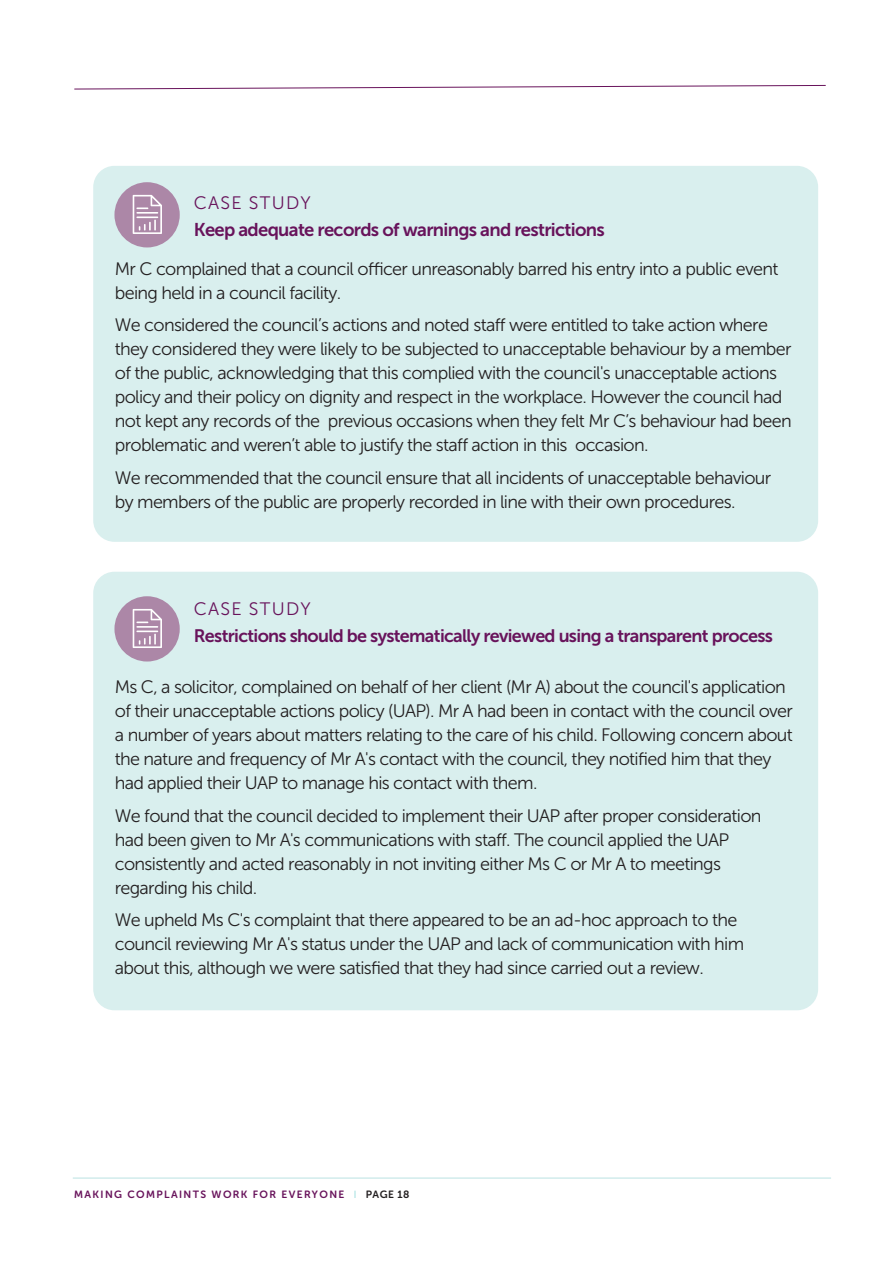
<style>
.page{position:relative;width:893px;height:1263px;background:#fff}
.page>*{position:absolute;margin:0;border:0;box-sizing:border-box;transform-origin:0 0}
.t1{font:18.45px "Museo Sans 700";letter-spacing:-.04em;color:#68135b}
.t2{font:18px/24px "Museo Sans 300";letter-spacing:-.035em;color:#231f20}
.t3{font:18px "Museo Sans 700";letter-spacing:-.04em;color:#68135b}
.t4{font:18px "Museo Sans 300";letter-spacing:.07em;color:#68135b}
.t5{font:10.5px "Museo Sans Rounded 700";letter-spacing:.13em;color:#68135b}
.s1{font-family:"Museo Sans Rounded 100";color:#42c0bf}
.s2{color:#231f20}
</style>
<div class="page">
<hr style="left:73px;top:1178px;width:758px;height:1px;background:#bae2e2">
<svg style="left:74px;top:85px;width:752px;height:5px"></svg>
<div style="left:93px;top:166px;width:725px;height:376px;background:#d9efee;border-radius:21px"></div>
<div style="left:114px;top:182px;width:66px;height:65px;background:#ac87a7;border-radius:50%"></div>
<svg style="left:133px;top:195px;width:29px;height:39px"></svg>
<div style="left:93px;top:572px;width:725px;height:438px;background:#d9efee;border-radius:21px"></div>
<div style="left:114px;top:596px;width:66px;height:65px;background:#ac87a7;border-radius:50%"></div>
<svg style="left:133px;top:609px;width:29px;height:39px"></svg>
<p class="t4" style="left:194px;top:192px;width:119px">CASE STUDY</p>
<p class="t1" style="left:194px;top:218px;width:412px">Keep adequate records of warnings and restrictions</p>
<p class="t2" style="left:115px;top:256px;width:665px">Mr C complained that a council officer unreasonably barred his entry into a public event being held in a council facility.</p>
<p class="t2" style="left:115px;top:313px;width:678px">We considered the council’s actions and noted staff were entitled to take action where they considered they were likely to be subjected to unacceptable behaviour by a member of the public, acknowledging that this complied with the council's unacceptable actions policy and their policy on dignity and respect in the workplace. However the council had not kept any records of the previous occasions when they felt Mr C’s behaviour had been problematic and weren’t able to justify the staff action in this occasion.</p>
<p class="t2" style="left:115px;top:465px;width:658px">We recommended that the council ensure that all incidents of unacceptable behaviour by members of the public are properly recorded in line with their own procedures.</p>
<p class="t4" style="left:194px;top:598px;width:119px">CASE STUDY</p>
<p class="t3" style="left:194px;top:625px;width:581px">Restrictions should be systematically reviewed using a transparent process</p>
<p class="t2" style="left:115px;top:675px;width:680px">Ms C, a solicitor, complained on behalf of her client (Mr A) about the council's application of their unacceptable actions policy (UAP). Mr A had been in contact with the council over a number of years about matters relating to the care of his child. Following concern about the nature and frequency of Mr A's contact with the council, they notified him that they had applied their UAP to manage his contact with them.</p>
<p class="t2" style="left:115px;top:803px;width:648px">We found that the council decided to implement their UAP after proper consideration had been given to Mr A's communications with staff. The council applied the UAP consistently and acted reasonably in not inviting either Ms C or Mr A to meetings regarding his child.</p>
<p class="t2" style="left:115px;top:908px;width:631px">We upheld Ms C's complaint that there appeared to be an ad-hoc approach to the council reviewing Mr A's status under the UAP and lack of communication with him about this, although we were satisfied that they had since carried out a review.</p>
<p class="t5" style="left:74px;top:1191px;width:337px">MAKING COMPLAINTS WORK FOR EVERYONE <span class="s1">I</span> <span class="s2">PAGE 18</span></p>
</div>
